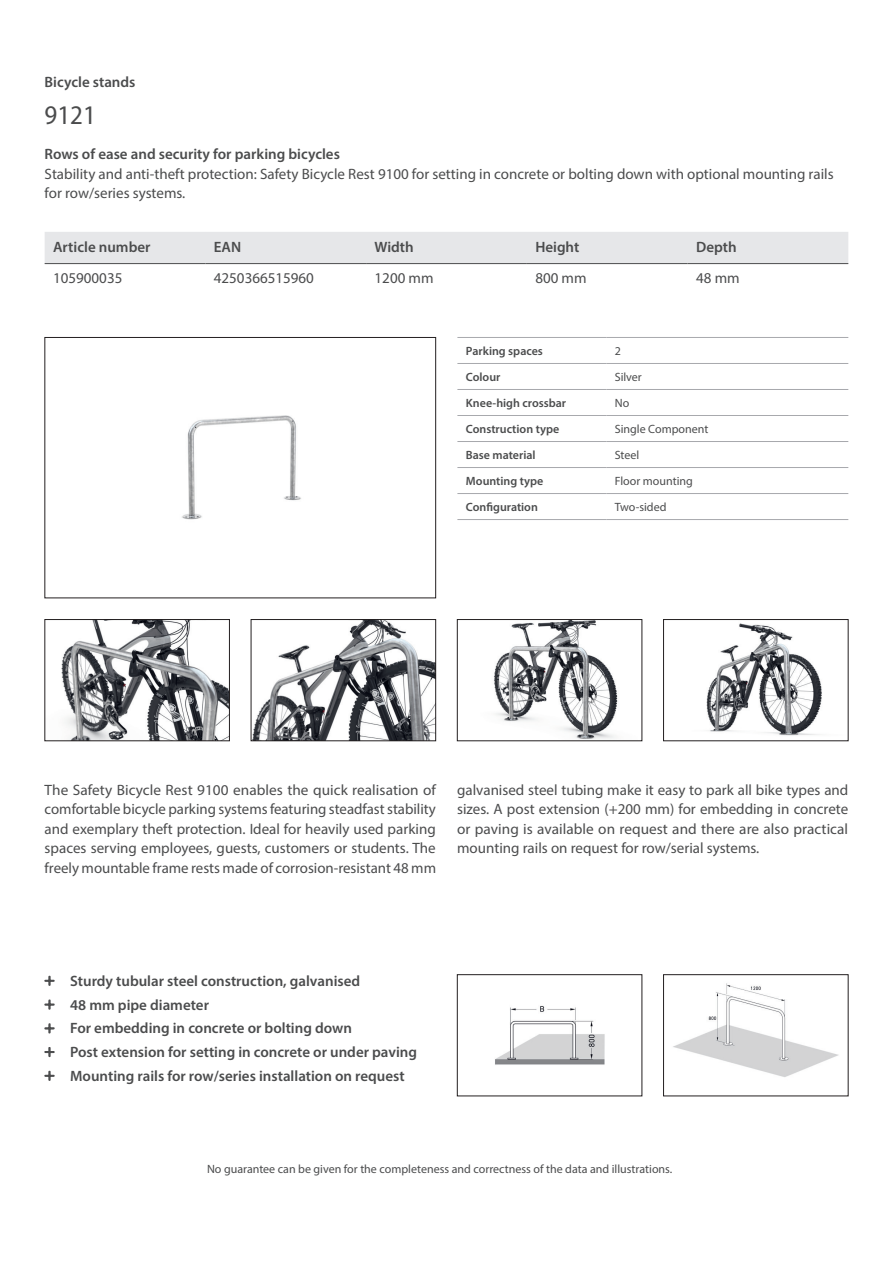
<style>
.page{position:relative;width:893px;height:1263px;background:#fff}
.page>*{position:absolute;margin:0;border:0;box-sizing:border-box;transform-origin:0 0}
.t1{font:semi-condensed 27px "Myriad Pro";color:#4b4c4d}
.t2{font:15px/19.5px "Myriad Pro";color:#4b4c4d;text-align:justify}
.t3{font:600 15px/23.7px "Myriad Pro";color:#4b4c4d}
.t4{font:12px "Myriad Pro";color:#4b4c4d}
.t5{font:600 12px "Myriad Pro";color:#4b4c4d}
</style>
<div class="page">
<img style="left:182px;top:415px;width:119px;height:105px">
<div style="left:45px;top:337px;width:391px;height:261px;border:1px solid #231f20"></div>
<img style="left:61px;top:621px;width:167px;height:118px">
<div style="left:45px;top:619px;width:185px;height:122px;border:1px solid #231f20"></div>
<img style="left:253px;top:621px;width:181px;height:118px">
<div style="left:251px;top:619px;width:185px;height:122px;border:1px solid #231f20"></div>
<img style="left:706px;top:623px;width:116px;height:113px">
<div style="left:663px;top:619px;width:185px;height:122px;border:1px solid #231f20"></div>
<img style="left:494px;top:621px;width:124px;height:118px">
<div style="left:457px;top:619px;width:185px;height:122px;border:1px solid #231f20"></div>
<div style="left:45px;top:232px;width:803px;height:31px;background:#e6e7e9"></div>
<hr style="left:45px;top:263px;width:160px;height:1px;background:#4b4c4d">
<hr style="left:205px;top:263px;width:161px;height:1px;background:#4b4c4d">
<hr style="left:366px;top:263px;width:161px;height:1px;background:#4b4c4d">
<hr style="left:527px;top:263px;width:161px;height:1px;background:#4b4c4d">
<hr style="left:688px;top:263px;width:160px;height:1px;background:#4b4c4d">
<hr style="left:457px;top:337px;width:149px;height:1px;background:#a8a9ad">
<hr style="left:606px;top:337px;width:242px;height:1px;background:#a8a9ad">
<hr style="left:457px;top:363px;width:149px;height:1px;background:#a8a9ad">
<hr style="left:606px;top:363px;width:242px;height:1px;background:#a8a9ad">
<hr style="left:457px;top:389px;width:149px;height:1px;background:#a8a9ad">
<hr style="left:606px;top:389px;width:242px;height:1px;background:#a8a9ad">
<hr style="left:457px;top:415px;width:149px;height:1px;background:#a8a9ad">
<hr style="left:606px;top:415px;width:242px;height:1px;background:#a8a9ad">
<hr style="left:457px;top:441px;width:149px;height:1px;background:#a8a9ad">
<hr style="left:606px;top:441px;width:242px;height:1px;background:#a8a9ad">
<hr style="left:457px;top:467px;width:149px;height:1px;background:#a8a9ad">
<hr style="left:606px;top:467px;width:242px;height:1px;background:#a8a9ad">
<hr style="left:457px;top:493px;width:149px;height:1px;background:#a8a9ad">
<hr style="left:606px;top:493px;width:242px;height:1px;background:#a8a9ad">
<hr style="left:457px;top:519px;width:149px;height:1px;background:#a8a9ad">
<hr style="left:606px;top:519px;width:242px;height:1px;background:#a8a9ad">
<img style="left:673px;top:983px;width:166px;height:94px">
<div style="left:663px;top:974px;width:185px;height:122px;border:1px solid #231f20"></div>
<img style="left:495px;top:1006px;width:110px;height:59px">
<div style="left:457px;top:974px;width:185px;height:122px;border:1px solid #231f20"></div>
<p class="t3" style="left:45px;top:70px;width:92px">Bicycle stands</p>
<h1 class="t1" style="left:45px;top:99px;width:53px">9121</h1>
<p class="t3" style="left:45px;top:142px;width:297px">Rows of ease and security for parking bicycles</p>
<p class="t2" style="left:45px;top:164px;width:790px">Stability and anti-theft protection: Safety Bicycle Rest 9100 for setting in concrete or bolting down with optional mounting rails for row/series systems.</p>
<p class="t3" style="left:53px;top:234px;width:99px">Article number</p>
<p class="t3" style="left:214px;top:234px;width:29px">EAN</p>
<p class="t3" style="left:375px;top:234px;width:41px">Width</p>
<p class="t3" style="left:535px;top:234px;width:46px">Height</p>
<p class="t3" style="left:696px;top:234px;width:42px">Depth</p>
<p class="t2" style="left:53px;top:268px;width:71px">105900035</p>
<p class="t2" style="left:214px;top:268px;width:102px">4250366515960</p>
<p class="t2" style="left:375px;top:268px;width:60px">1200 mm</p>
<p class="t2" style="left:535px;top:268px;width:53px">800 mm</p>
<p class="t2" style="left:696px;top:268px;width:45px">48 mm</p>
<p class="t5" style="left:466px;top:343px;width:78px">Parking spaces</p>
<p class="t4" style="left:615px;top:344px;width:8px">2</p>
<p class="t5" style="left:466px;top:369px;width:36px">Colour</p>
<p class="t4" style="left:615px;top:370px;width:29px">Silver</p>
<p class="t5" style="left:466px;top:395px;width:102px">Knee-high crossbar</p>
<p class="t4" style="left:615px;top:396px;width:16px">No</p>
<p class="t5" style="left:466px;top:421px;width:95px">Construction type</p>
<p class="t4" style="left:615px;top:422px;width:95px">Single Component</p>
<p class="t5" style="left:466px;top:447px;width:71px">Base material</p>
<p class="t4" style="left:615px;top:448px;width:26px">Steel</p>
<p class="t5" style="left:466px;top:473px;width:79px">Mounting type</p>
<p class="t4" style="left:615px;top:474px;width:80px">Floor mounting</p>
<p class="t5" style="left:466px;top:499px;width:74px">Configuration</p>
<p class="t4" style="left:615px;top:500px;width:53px">Two-sided</p>
<p class="t2" style="left:45px;top:780px;width:393px">The Safety Bicycle Rest 9100 enables the quick realisation of comfortable bicycle parking systems featuring steadfast stability and exemplary theft protection. Ideal for heavily used parking spaces serving employees, guests, customers or students. The freely mountable frame rests made of corrosion-resistant 48 mm</p>
<p class="t2" style="left:457px;top:780px;width:393px">galvanised steel tubing make it easy to park all bike types and sizes. A post extension (+200 mm) for embedding in concrete or paving is available on request and there are also practical mounting rails on request for row/serial systems.</p>
<p class="t3" style="left:70px;top:968px;width:348px">Sturdy tubular steel construction, galvanised<br>48 mm pipe diameter<br>For embedding in concrete or bolting down<br>Post extension for setting in concrete or under paving Mounting rails for row/series installation on request</p>
<p class="t4" style="left:207px;top:1161px;width:467px">No guarantee can be given for the completeness and correctness of the data and illustrations.</p>
</div>
